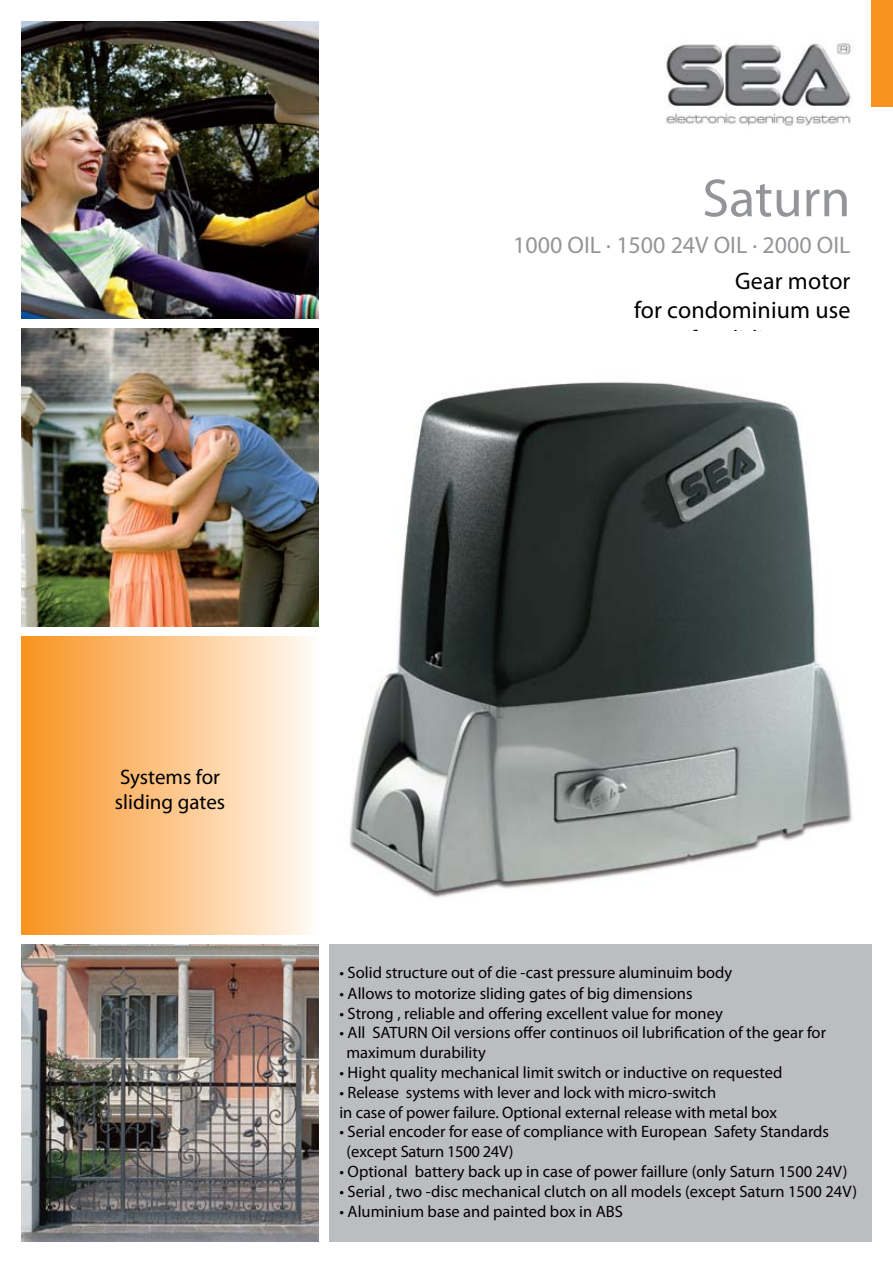
<style>
.page{position:relative;width:893px;height:1263px;background:#fff}
.page>*{position:absolute;margin:0;border:0;box-sizing:border-box;transform-origin:0 0}
.t1{font:54px "Myriad Pro";color:#939598}
.t2{font:24px "Myriad Pro";color:#939598}
.t3{font:24px/28.8px "Myriad Pro";letter-spacing:.005em;color:#000;text-align:right}
.t4{font:21px/25.2px "Myriad Pro";color:#000}
.t5{font:16.5px/19.8px "Myriad Pro";color:#000}
</style>
<div class="page">
<div style="left:872px;top:0;width:21px;height:106px;background:#f7931e"></div>
<div style="left:21px;top:636px;width:298px;height:298px;background:linear-gradient(to right,#f9921f,#fffaf6)"></div>
<img style="left:21px;top:944px;width:298px;height:298px">
<div style="left:329px;top:944px;width:543px;height:298px;background:#bcbdc0"></div>
<img style="left:665px;top:43px;width:186px;height:83px">
<img style="left:349px;top:381px;width:504px;height:517px">
<img style="left:21px;top:329px;width:298px;height:297px">
<img style="left:21px;top:21px;width:298px;height:298px">
<h1 class="t1" style="left:702px;top:165px;width:150px">Saturn</h1>
<h2 class="t2" style="left:513px;top:230px;width:339px">1000 OIL · 1500 24V OIL · 2000 OIL</h2>
<h2 class="t3" style="left:634px;top:266px;width:218px">Gear motor<br>for condominium use</h2>
<p class="t4" style="left:115px;top:764px;width:112px">Systems for sliding gates</p>
<p class="t5" style="left:339px;top:962px;width:394px">• Solid structure out of die -cast pressure aluminuim body</p>
<p class="t5" style="left:339px;top:983px;width:355px">• Allows to motorize sliding gates of big dimensions</p>
<p class="t5" style="left:339px;top:1003px;width:385px">• Strong , reliable and offering excellent value for money</p>
<p class="t5" style="left:346px;top:1022px;width:481px;text-indent:-7px">• All SATURN Oil versions offer continuos oil lubrification of the gear for maximum durability</p>
<p class="t5" style="left:339px;top:1062px;width:444px">• Hight quality mechanical limit switch or inductive on requested</p>
<p class="t5" style="left:339px;top:1082px;width:439px">• Release systems with lever and lock with micro-switch<br>in case of power failure. Optional external release with metal box</p>
<p class="t5" style="left:346px;top:1121px;width:484px;text-indent:-7px">• Serial encoder for ease of compliance with European Safety Standards (except Saturn 1500 24V)</p>
<p class="t5" style="left:339px;top:1161px;width:510px">• Optional battery back up in case of power faillure (only Saturn 1500 24V)</p>
<p class="t5" style="left:339px;top:1181px;width:519px">• Serial , two -disc mechanical clutch on all models (except Saturn 1500 24V)</p>
<p class="t5" style="left:339px;top:1201px;width:285px">• Aluminium base and painted box in ABS</p>
</div>
